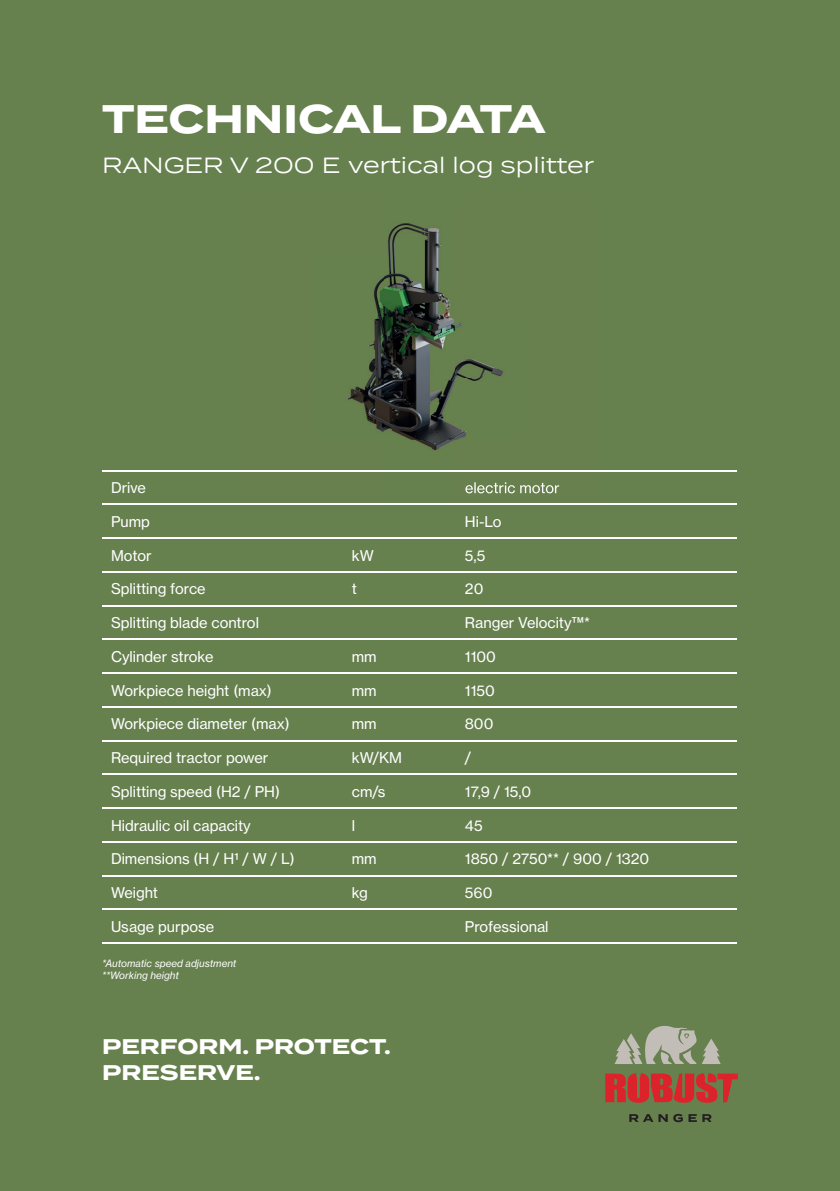
<style>
.page{position:relative;width:840px;height:1191px;background:#fff}
.page>*{position:absolute;margin:0;border:0;box-sizing:border-box;transform-origin:0 0}
.t1{font:700 39.8px "Termina";color:#fff}
.t2{font:22px "Termina";color:#fff}
.t3{font:700 21.2px/26.6px "Termina";color:#fff}
.t4{font:14.6px "N Haas Grotesk TX Pro 55 Rg";color:#fff}
.t5{font:10px/12px "N Haas Grotesk TX Pro 56 It";color:#fff}
</style>
<div class="page">
<div style="left:0;top:0;width:839px;height:1191px;background:#66804e"></div>
<hr style="left:102px;top:470px;width:241px;height:1px;background:#fff">
<hr style="left:456px;top:470px;width:280px;height:1px;background:#fff">
<hr style="left:102px;top:504px;width:241px;height:1px;background:#fff">
<hr style="left:343px;top:504px;width:113px;height:1px;background:#fff">
<hr style="left:456px;top:504px;width:280px;height:1px;background:#fff">
<hr style="left:102px;top:537px;width:241px;height:1px;background:#fff">
<hr style="left:343px;top:537px;width:113px;height:1px;background:#fff">
<hr style="left:456px;top:537px;width:280px;height:1px;background:#fff">
<hr style="left:102px;top:571px;width:241px;height:1px;background:#fff">
<hr style="left:343px;top:571px;width:113px;height:1px;background:#fff">
<hr style="left:456px;top:571px;width:280px;height:1px;background:#fff">
<hr style="left:102px;top:605px;width:241px;height:1px;background:#fff">
<hr style="left:343px;top:605px;width:113px;height:1px;background:#fff">
<hr style="left:456px;top:605px;width:280px;height:1px;background:#fff">
<hr style="left:102px;top:639px;width:241px;height:1px;background:#fff">
<hr style="left:343px;top:639px;width:113px;height:1px;background:#fff">
<hr style="left:456px;top:639px;width:280px;height:1px;background:#fff">
<hr style="left:102px;top:672px;width:241px;height:1px;background:#fff">
<hr style="left:343px;top:672px;width:113px;height:1px;background:#fff">
<hr style="left:456px;top:672px;width:280px;height:1px;background:#fff">
<hr style="left:102px;top:706px;width:241px;height:1px;background:#fff">
<hr style="left:343px;top:706px;width:113px;height:1px;background:#fff">
<hr style="left:456px;top:706px;width:280px;height:1px;background:#fff">
<hr style="left:102px;top:740px;width:241px;height:1px;background:#fff">
<hr style="left:343px;top:740px;width:113px;height:1px;background:#fff">
<hr style="left:456px;top:740px;width:280px;height:1px;background:#fff">
<hr style="left:102px;top:773px;width:241px;height:2px;background:#fff">
<hr style="left:343px;top:773px;width:113px;height:2px;background:#fff">
<hr style="left:456px;top:773px;width:280px;height:2px;background:#fff">
<hr style="left:102px;top:807px;width:241px;height:1px;background:#fff">
<hr style="left:343px;top:807px;width:113px;height:1px;background:#fff">
<hr style="left:456px;top:807px;width:280px;height:1px;background:#fff">
<hr style="left:102px;top:841px;width:241px;height:1px;background:#fff">
<hr style="left:343px;top:841px;width:113px;height:1px;background:#fff">
<hr style="left:456px;top:841px;width:280px;height:1px;background:#fff">
<hr style="left:102px;top:875px;width:241px;height:1px;background:#fff">
<hr style="left:343px;top:875px;width:113px;height:1px;background:#fff">
<hr style="left:456px;top:875px;width:280px;height:1px;background:#fff">
<hr style="left:102px;top:908px;width:241px;height:2px;background:#fff">
<hr style="left:343px;top:908px;width:113px;height:2px;background:#fff">
<hr style="left:456px;top:908px;width:280px;height:2px;background:#fff">
<hr style="left:102px;top:942px;width:241px;height:1px;background:#fff">
<hr style="left:343px;top:942px;width:113px;height:1px;background:#fff">
<hr style="left:456px;top:942px;width:280px;height:1px;background:#fff">
<svg style="left:629px;top:1114px;width:38px;height:8px"></svg>
<svg style="left:673px;top:1114px;width:9px;height:8px"></svg>
<svg style="left:688px;top:1114px;width:8px;height:8px"></svg>
<svg style="left:702px;top:1114px;width:9px;height:8px"></svg>
<svg style="left:605px;top:1073px;width:132px;height:29px"></svg>
<svg style="left:614px;top:1026px;width:106px;height:38px"></svg>
<img style="left:242px;top:223px;width:355px;height:271px">
<img style="left:242px;top:470px;width:355px;height:1px">
<img style="left:465px;top:482px;width:94px;height:11px">
<h1 class="t1" style="left:102px;top:89px;width:444px">TECHNICAL DATA</h1>
<h2 class="t2" style="left:102px;top:149px;width:493px">RANGER V 200 E vertical log splitter</h2>
<p class="t4" style="left:111px;top:479px;width:36px">Drive</p>
<p class="t4" style="left:111px;top:512px;width:40px">Pump</p>
<p class="t4" style="left:464px;top:512px;width:38px">Hi-Lo</p>
<p class="t4" style="left:111px;top:546px;width:42px">Motor</p>
<p class="t4" style="left:351px;top:546px;width:24px">kW</p>
<p class="t4" style="left:464px;top:546px;width:22px">5,5</p>
<p class="t4" style="left:111px;top:580px;width:96px">Splitting force</p>
<p class="t4" style="left:351px;top:580px;width:7px">t</p>
<p class="t4" style="left:464px;top:580px;width:20px">20</p>
<p class="t4" style="left:111px;top:614px;width:149px">Splitting blade control</p>
<p class="t4" style="left:464px;top:614px;width:127px">Ranger Velocity™*</p>
<p class="t4" style="left:111px;top:647px;width:104px">Cylinder stroke</p>
<p class="t4" style="left:351px;top:647px;width:26px">mm</p>
<p class="t4" style="left:464px;top:647px;width:32px">1100</p>
<p class="t4" style="left:111px;top:681px;width:162px">Workpiece height (max)</p>
<p class="t4" style="left:351px;top:681px;width:26px">mm</p>
<p class="t4" style="left:464px;top:681px;width:31px">1150</p>
<p class="t4" style="left:111px;top:715px;width:180px">Workpiece diameter (max)</p>
<p class="t4" style="left:351px;top:715px;width:26px">mm</p>
<p class="t4" style="left:464px;top:715px;width:30px">800</p>
<p class="t4" style="left:111px;top:749px;width:159px">Required tractor power</p>
<p class="t4" style="left:351px;top:749px;width:52px">kW/KM</p>
<p class="t4" style="left:464px;top:749px;width:8px">/</p>
<p class="t4" style="left:111px;top:782px;width:170px">Splitting speed (H2 / PH)</p>
<p class="t4" style="left:351px;top:782px;width:35px">cm/s</p>
<p class="t4" style="left:464px;top:782px;width:68px">17,9 / 15,0</p>
<p class="t4" style="left:111px;top:816px;width:141px">Hidraulic oil capacity</p>
<p class="t4" style="left:351px;top:816px;width:5px">l</p>
<p class="t4" style="left:464px;top:816px;width:19px">45</p>
<p class="t4" style="left:111px;top:850px;width:185px">Dimensions (H / H1 / W / L)</p>
<p class="t4" style="left:351px;top:850px;width:26px">mm</p>
<p class="t4" style="left:464px;top:850px;width:186px">1850 / 2750** / 900 / 1320</p>
<p class="t4" style="left:111px;top:884px;width:49px">Weight</p>
<p class="t4" style="left:351px;top:884px;width:18px">kg</p>
<p class="t4" style="left:464px;top:884px;width:29px">560</p>
<p class="t4" style="left:111px;top:917px;width:105px">Usage purpose</p>
<p class="t4" style="left:464px;top:917px;width:85px">Professional</p>
<p class="t5" style="left:102px;top:957px;width:136px">*Automatic speed adjustment **Working height</p>
<h3 class="t3" style="left:102px;top:1033px;width:290px">PERFORM. PROTECT.<br>PRESERVE.</h3>
</div>
